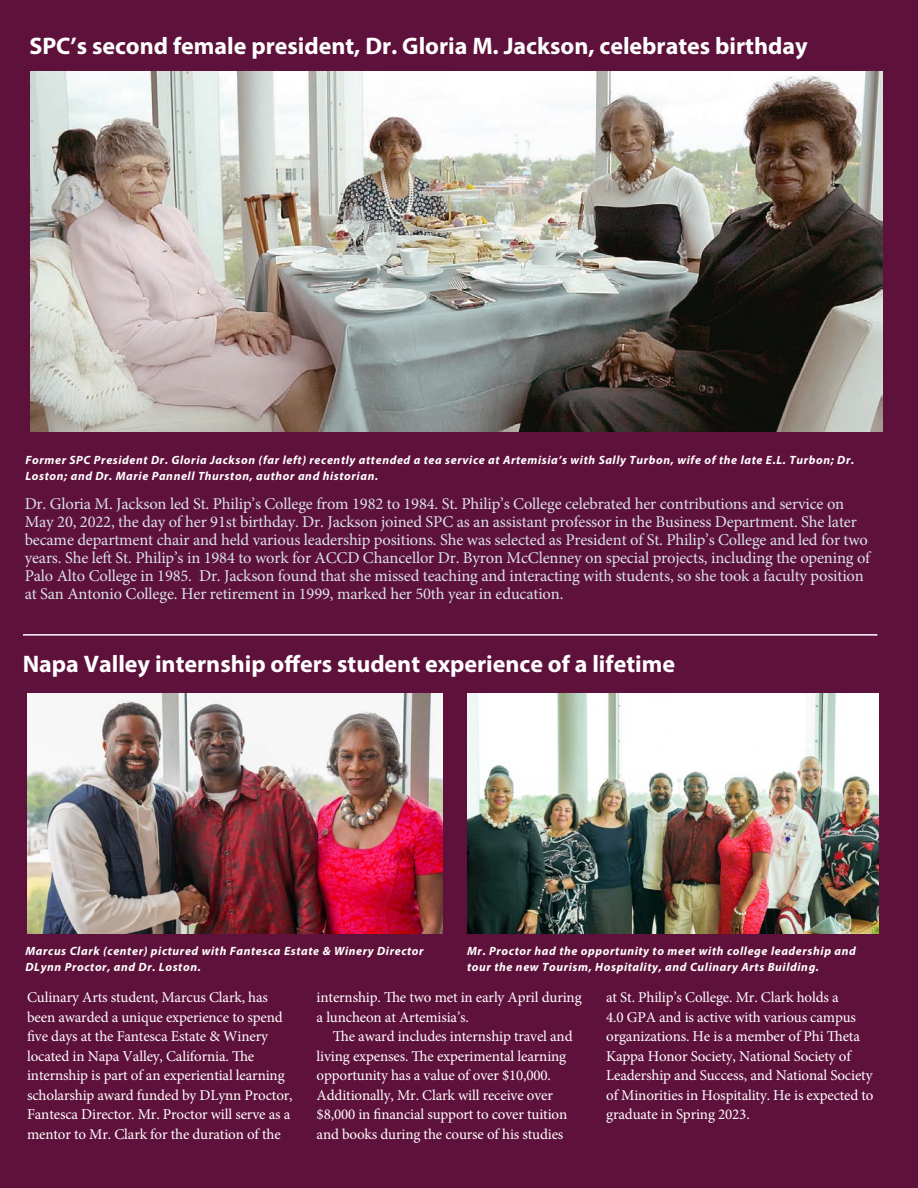
<style>
.page{position:relative;width:918px;height:1188px;background:#5e113b}
.page>*{position:absolute;margin:0;border:0;box-sizing:border-box;transform-origin:0 0}
.Headline{font:700 24px "Myriad Pro";color:#fff}
.SPC_story{font:16.5px/18px "Minion Pro";letter-spacing:-.01em;color:#dae2e7}
.SPC_story-2{font:15px/19.5px "Minion Pro";letter-spacing:-.01em;color:#fff}
.t1{font:italic 700 12px/16.5px "Myriad Pro";letter-spacing:.05em;color:#fff}
</style>
<div class="page">
<img style="left:30px;top:71px;width:852px;height:361px">
<hr style="left:23px;top:634px;width:854px;height:2px;background:#fff">
<img style="left:27px;top:693px;width:415px;height:241px">
<img style="left:467px;top:693px;width:411px;height:241px">
<p class="Headline" style="left:29px;top:30px;width:780px">SPC’s second female president, Dr. Gloria M. Jackson, celebrates birthday</p>
<p class="t1" style="left:25px;top:451px;width:830px">Former SPC President Dr. Gloria Jackson (far left) recently attended a tea service at Artemisia’s with Sally Turbon, wife of the late E.L. Turbon; Dr.<br>Loston; and Dr. Marie Pannell Thurston, author and historian.</p>
<p class="SPC_story" style="left:25px;top:494px;width:847px">Dr. Gloria M. Jackson led St. Philip’s College from 1982 to 1984. St. Philip’s College celebrated her contributions and service on May 20, 2022, the day of her 91st birthday. Dr. Jackson joined SPC as an assistant professor in the Business Department. She later became department chair and held various leadership positions. She was selected as President of St. Philip’s College and led for two years. She left St. Philip’s in 1984 to work for ACCD Chancellor Dr. Byron McClenney on special projects, including the opening of Palo Alto College in 1985. Dr. Jackson found that she missed teaching and interacting with students, so she took a faculty position at San Antonio College. Her retirement in 1999, marked her 50th year in education.</p>
<p class="Headline" style="left:23px;top:649px;width:654px">Napa Valley internship offers student experience of a lifetime</p>
<p class="t1" style="left:25px;top:942px;width:400px">Marcus Clark (center) pictured with Fantesca Estate &amp; Winery Director<br>DLynn Proctor, and Dr. Loston.</p>
<p class="t1" style="left:467px;top:942px;width:390px">Mr. Proctor had the opportunity to meet with college leadership and tour the new Tourism, Hospitality, and Culinary Arts Building.</p>
<p class="SPC_story-2" style="left:27px;top:988px;width:267px">Culinary Arts student, Marcus Clark, has been awarded a unique experience to spend five days at the Fantesca Estate &amp; Winery located in Napa Valley, California. The internship is part of an experiential learning scholarship award funded by DLynn Proctor, Fantesca Director. Mr. Proctor will serve as a mentor to Mr. Clark for the duration of the</p>
<p class="SPC_story-2" style="left:317px;top:988px;width:267px">internship. The two met in early April during a luncheon at Artemisia’s.</p>
<p class="SPC_story-2" style="left:317px;top:1027px;width:257px;text-indent:16px">The award includes internship travel and living expenses. The experimental learning opportunity has a value of over $10,000.<br>Additionally, Mr. Clark will receive over $8,000 in financial support to cover tuition and books during the course of his studies</p>
<p class="SPC_story-2" style="left:606px;top:988px;width:269px">at St. Philip’s College. Mr. Clark holds a<br>4.0 GPA and is active with various campus organizations. He is a member of Phi Theta Kappa Honor Society, National Society of Leadership and Success, and National Society of Minorities in Hospitality. He is expected to graduate in Spring 2023.</p>
</div>
